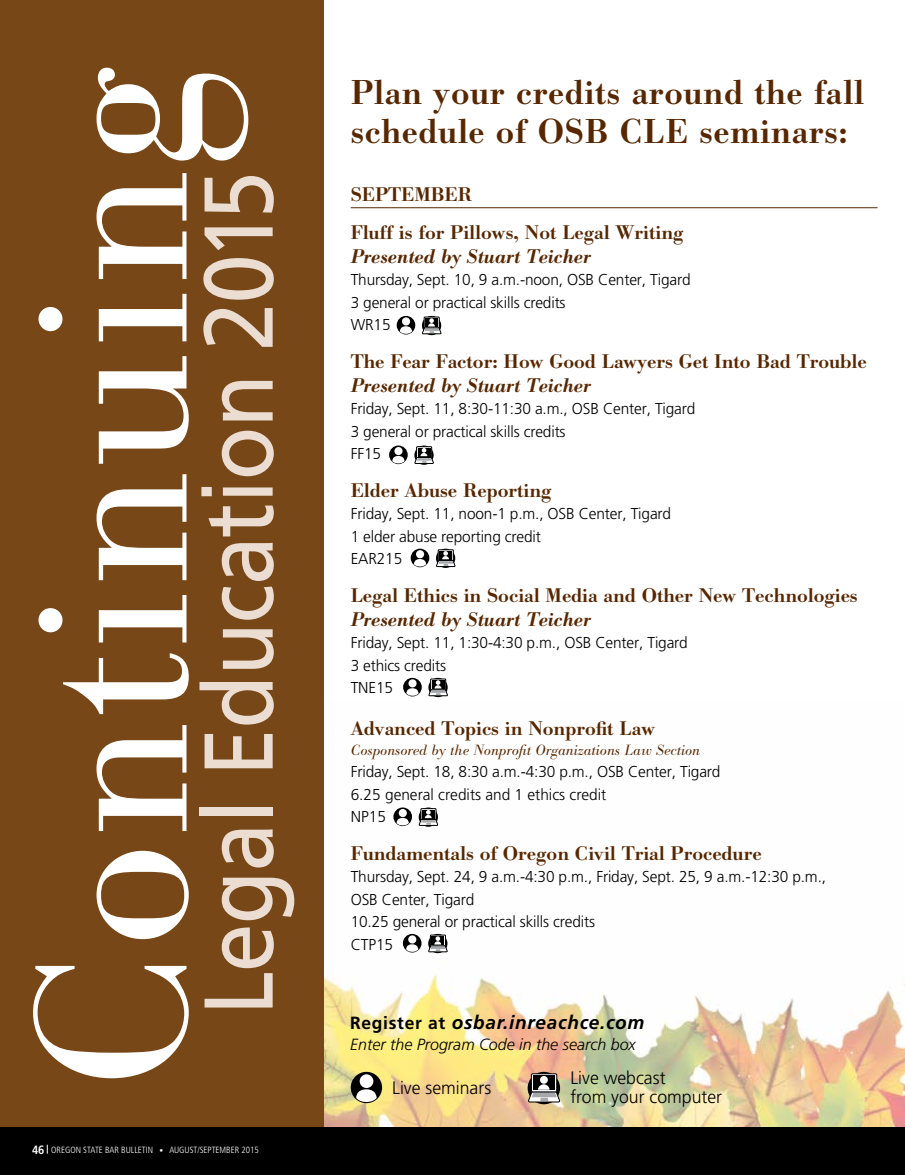
<style>
.page{position:relative;width:905px;height:1175px;background:#fff}
.page>*{position:absolute;margin:0;border:0;box-sizing:border-box;transform-origin:0 0}
.t1{font:226.5px "Bodoni Antiqua Light DTC";letter-spacing:.01em;color:#fff}
.t2{font:97.5px "Frutiger LT Std";letter-spacing:-.01em;color:#ebddd1;scale:.9 1}
.t3{font:36px/39px "Bodoni Antiqua Medium DTC";letter-spacing:.02em;color:#572700}
.t4{font:20.55px/37.5px "Bodoni Antiqua Medium DTC";color:#572700}
.t5{font:20.55px "Bodoni Antiqua Medium Italic DTC";color:#572700}
.t6{font:italic 700 19.05px "Frutiger LT Std";letter-spacing:.04em;color:#000}
.t7{font:300 18px/19.5px "Frutiger LT Std";color:#000}
.t8{font:italic 300 16.2px "Frutiger LT Std";color:#000}
.t9{font:300 15.75px/22.5px "Frutiger LT Std";letter-spacing:-.01em;color:#000}
.t10{font:15.45px "Bodoni Antiqua Light Italic DTC";color:#572700}
.t11{font:300 condensed 9px "Frutiger LT Std";color:#fff}
.s1{font-weight:700;font-size:12px}
.s2{font-size:7.5px}
.s3{font-style:normal;font-size:17.7px}
</style>
<div class="page">
<img style="left:323px;top:702px;width:581px;height:425px">
<div style="left:0;top:0;width:323px;height:1174px;background:#774718"></div>
<hr style="left:351px;top:207px;width:526px;height:1px;background:#572700">
<div style="left:351px;top:1071px;width:31px;height:32px;background:#000;border-radius:50%"></div>
<div style="left:359px;top:1074px;width:14px;height:14px;background:#fff;border-radius:50%"></div>
<svg style="left:355px;top:1089px;width:22px;height:13px"></svg>
<svg style="left:527px;top:1071px;width:33px;height:33px"></svg>
<svg style="left:531px;top:1073px;width:25px;height:18px"></svg>
<div style="left:531px;top:1073px;width:26px;height:19px;border:1px solid #000"></div>
<div style="left:540px;top:1075px;width:8px;height:8px;background:#fff;border-radius:50%"></div>
<svg style="left:528px;top:1084px;width:32px;height:18px"></svg>
<svg style="left:403px;top:934px;width:18px;height:18px"></svg>
<div style="left:408px;top:935px;width:8px;height:8px;background:#fff;border-radius:50%"></div>
<svg style="left:405px;top:944px;width:13px;height:8px"></svg>
<div style="left:430px;top:934px;width:15px;height:12px;border:1px solid #000"></div>
<svg style="left:428px;top:936px;width:19px;height:16px"></svg>
<svg style="left:393px;top:807px;width:19px;height:19px"></svg>
<div style="left:399px;top:809px;width:8px;height:8px;background:#fff;border-radius:50%"></div>
<svg style="left:396px;top:818px;width:13px;height:7px"></svg>
<svg style="left:418px;top:807px;width:20px;height:19px"></svg>
<div style="left:421px;top:808px;width:15px;height:11px;border:1px solid #000"></div>
<div style="left:422px;top:809px;width:13px;height:9px;background:#d8d8d8"></div>
<svg style="left:419px;top:810px;width:19px;height:15px"></svg>
<svg style="left:403px;top:678px;width:19px;height:18px"></svg>
<div style="left:408px;top:679px;width:8px;height:8px;background:#fff;border-radius:50%"></div>
<svg style="left:406px;top:688px;width:12px;height:8px"></svg>
<svg style="left:428px;top:678px;width:19px;height:19px"></svg>
<div style="left:430px;top:679px;width:16px;height:11px;border:1px solid #000"></div>
<svg style="left:428px;top:680px;width:19px;height:16px"></svg>
<svg style="left:410px;top:548px;width:19px;height:19px"></svg>
<div style="left:416px;top:550px;width:8px;height:8px;background:#fff;border-radius:50%"></div>
<svg style="left:413px;top:559px;width:13px;height:8px"></svg>
<div style="left:438px;top:549px;width:15px;height:12px;border:1px solid #000"></div>
<svg style="left:436px;top:551px;width:19px;height:16px"></svg>
<svg style="left:389px;top:445px;width:18px;height:19px"></svg>
<div style="left:394px;top:447px;width:8px;height:8px;background:#fff;border-radius:50%"></div>
<svg style="left:392px;top:456px;width:12px;height:7px"></svg>
<div style="left:416px;top:446px;width:16px;height:11px;border:1px solid #000"></div>
<svg style="left:417px;top:447px;width:13px;height:1px"></svg>
<svg style="left:414px;top:448px;width:19px;height:16px"></svg>
<svg style="left:396px;top:316px;width:19px;height:18px"></svg>
<div style="left:402px;top:317px;width:8px;height:8px;background:#fff;border-radius:50%"></div>
<svg style="left:399px;top:326px;width:13px;height:8px"></svg>
<svg style="left:422px;top:316px;width:19px;height:19px"></svg>
<div style="left:424px;top:317px;width:15px;height:11px;border:1px solid #000"></div>
<svg style="left:422px;top:318px;width:19px;height:16px"></svg>
<div style="left:0;top:1127px;width:904px;height:47px;background:#000"></div>
<h1 class="t1" style="left:-15px;top:1088px;width:1022px;rotate:-90deg">Continuing</h1>
<h2 class="t2" style="left:181px;top:1015px;width:939px;rotate:-90deg">Legal Education 2015</h2>
<p class="t11" style="left:32px;top:1145px;width:228px"><span class="s1">46</span> OREGON STATE BAR BULLETIN <span class="s2">•</span> AUGUST/SEPTEMBER 2015</p>
<h3 class="t3" style="left:351px;top:74px;width:515px">Plan your credits around the fall schedule of OSB CLE seminars:</h3>
<h3 class="t4" style="left:351px;top:176px;width:334px">SEPTEMBER<br>Fluff is for Pillows, Not Legal Writing</h3>
<h3 class="t5" style="left:351px;top:244px;width:241px">Presented by Stuart Teicher</h3>
<p class="t9" style="left:351px;top:269px;width:341px">Thursday, Sept. 10, 9 a.m.-noon, OSB Center, Tigard<br>3 general or practical skills credits<br>WR15</p>
<h3 class="t4" style="left:351px;top:343px;width:517px">The Fear Factor: How Good Lawyers Get Into Bad Trouble</h3>
<h3 class="t5" style="left:351px;top:374px;width:241px">Presented by Stuart Teicher</h3>
<p class="t9" style="left:351px;top:398px;width:346px">Friday, Sept. 11, 8:30-11:30 a.m., OSB Center, Tigard<br>3 general or practical skills credits<br>FF15</p>
<h3 class="t4" style="left:351px;top:472px;width:202px">Elder Abuse Reporting</h3>
<p class="t9" style="left:351px;top:503px;width:322px">Friday, Sept. 11, noon-1 p.m., OSB Center, Tigard<br>1 elder abuse reporting credit<br>EAR215</p>
<h3 class="t4" style="left:351px;top:577px;width:508px">Legal Ethics in Social Media and Other New Technologies</h3>
<h3 class="t5" style="left:351px;top:608px;width:241px">Presented by Stuart Teicher</h3>
<p class="t9" style="left:351px;top:632px;width:338px">Friday, Sept. 11, 1:30-4:30 p.m., OSB Center, Tigard<br>3 ethics credits<br>TNE15</p>
<h3 class="t4" style="left:351px;top:710px;width:306px">Advanced Topics in Nonprofit Law</h3>
<p class="t10" style="left:351px;top:741px;width:351px">Cosponsored by the Nonprofit Organizations Law Section</p>
<p class="t9" style="left:351px;top:761px;width:371px">Friday, Sept. 18, 8:30 a.m.-4:30 p.m., OSB Center, Tigard<br>6.25 general credits and 1 ethics credit<br>NP15</p>
<h3 class="t4" style="left:351px;top:835px;width:412px">Fundamentals of Oregon Civil Trial Procedure</h3>
<p class="t9" style="left:351px;top:866px;width:477px">Thursday, Sept. 24, 9 a.m.-4:30 p.m., Friday, Sept. 25, 9 a.m.-12:30 p.m., OSB Center, Tigard<br>10.25 general or practical skills credits<br>CTP15</p>
<p class="t6" style="left:350px;top:1010px;width:296px"><span class="s3">Register at</span> osbar.inreachce.com</p>
<p class="t8" style="left:350px;top:1034px;width:287px">Enter the Program Code in the search box</p>
<p class="t7" style="left:392px;top:1077px;width:100px">Live seminars</p>
<p class="t7" style="left:570px;top:1068px;width:153px">Live webcast<br>from your computer</p>
</div>
